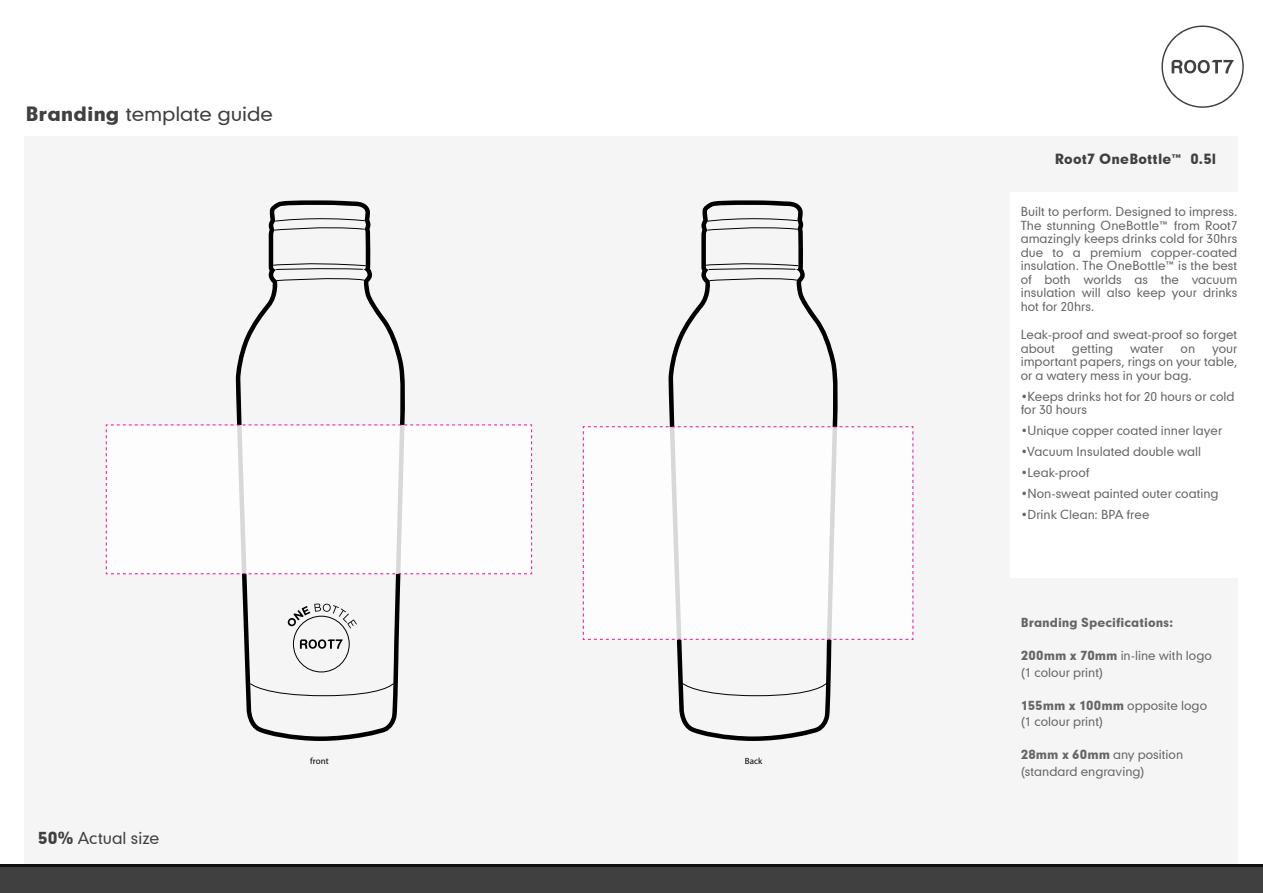
<style>
.page{position:relative;width:1263px;height:893px;background:#fff}
.page>*{position:absolute;margin:0;border:0;box-sizing:border-box;transform-origin:0 0}
.t1{font:18.9px "Geometric 706 BT Medium B";letter-spacing:-.005em;color:#404041;scale:1.06 1}
.t2{font:15.9px "Geometric 706 BT Medium B";letter-spacing:-.005em;color:#404041}
.t3{font:13.5px "Geometric 706 BT Black B";letter-spacing:.01em;color:#404041}
.t4{font:12px/13.5px "Geometric 706 BT Medium B";color:#666}
.t5{font:12px "Geometric 706 BT Black B";color:#666}
.t6{font:9px "Myriad Pro";color:#000}
.s1{font-family:"Geometric 706 BT Black B"}
</style>
<div class="page">
<div style="left:25px;top:136px;width:1213px;height:757px;background:#f5f5f5"></div>
<div style="left:0;top:864px;width:1263px;height:29px;background:#404041"></div>
<div style="left:1011px;top:192px;width:252px;height:386px;background:#fff"></div>
<svg style="left:1161px;top:26px;width:83px;height:82px"></svg>
<svg style="left:236px;top:200px;width:170px;height:541px"></svg>
<svg style="left:249px;top:683px;width:145px;height:13px"></svg>
<svg style="left:276px;top:276px;width:89px;height:5px"></svg>
<svg style="left:272px;top:262px;width:95px;height:8px"></svg>
<svg style="left:274px;top:216px;width:91px;height:15px"></svg>
<svg style="left:287px;top:603px;width:70px;height:69px"></svg>
<svg style="left:106px;top:424px;width:426px;height:150px"></svg>
<svg style="left:668px;top:200px;width:170px;height:541px"></svg>
<svg style="left:682px;top:683px;width:145px;height:13px"></svg>
<svg style="left:709px;top:276px;width:89px;height:5px"></svg>
<svg style="left:705px;top:262px;width:94px;height:8px"></svg>
<svg style="left:706px;top:216px;width:92px;height:15px"></svg>
<svg style="left:583px;top:426px;width:330px;height:214px"></svg>
<h1 class="t1" style="left:25px;top:101px;width:235px"><span class="s1">Branding</span> template guide</h1>
<h2 class="t2" style="left:38px;top:827px;width:123px"><span class="s1">50%</span> Actual size</h2>
<p class="t6" style="left:310px;top:755px;width:20px">front</p>
<p class="t6" style="left:745px;top:755px;width:19px">Back</p>
<p class="t3" style="left:1055px;top:150px;width:163px">Root7 OneBottle™ 0.5l</p>
<p class="t4" style="left:1021px;top:205px;width:218px;text-align:justify">Built to perform. Designed to impress.<br>The stunning OneBottle™ from Root7 amazingly keeps drinks cold for 30hrs due to a premium copper-coated insulation. The OneBottle™ is the best of both worlds as the vacuum insulation will also keep your drinks hot for 20hrs.</p>
<p class="t4" style="left:1021px;top:328px;width:218px">Leak-proof and sweat-proof so forget about</p>
<p class="t4" style="left:1072px;top:341px;width:43px">getting</p>
<p class="t4" style="left:1130px;top:341px;width:35px">water</p>
<p class="t4" style="left:1180px;top:341px;width:16px">on</p>
<p class="t4" style="left:1021px;top:341px;width:218px;text-align:justify;text-indent:191px">your important papers, rings on your table, or a watery mess in your bag.</p>
<p class="t4" style="left:1021px;top:389px;width:215px">•Keeps drinks hot for 20 hours or cold for 30 hours</p>
<p class="t4" style="left:1021px;top:424px;width:203px">•Unique copper coated inner layer</p>
<p class="t4" style="left:1021px;top:445px;width:182px">•Vacuum Insulated double wall</p>
<p class="t4" style="left:1021px;top:466px;width:70px">•Leak-proof</p>
<p class="t4" style="left:1021px;top:487px;width:199px">•Non-sweat painted outer coating</p>
<p class="t4" style="left:1021px;top:508px;width:130px">•Drink Clean: BPA free</p>
<p class="t5" style="left:1021px;top:614px;width:154px">Branding Specifications:</p>
<p class="t4" style="left:1021px;top:647px;width:193px;line-height:16.5px"><span class="s1">200mm x 70mm</span> in-line with logo (1 colour print)</p>
<p class="t4" style="left:1021px;top:697px;width:188px;line-height:16.5px"><span class="s1">155mm x 100mm</span> opposite logo (1 colour print)</p>
<p class="t4" style="left:1021px;top:746px;width:164px;line-height:16.5px"><span class="s1">28mm x 60mm</span> any position (standard engraving)</p>
</div>
